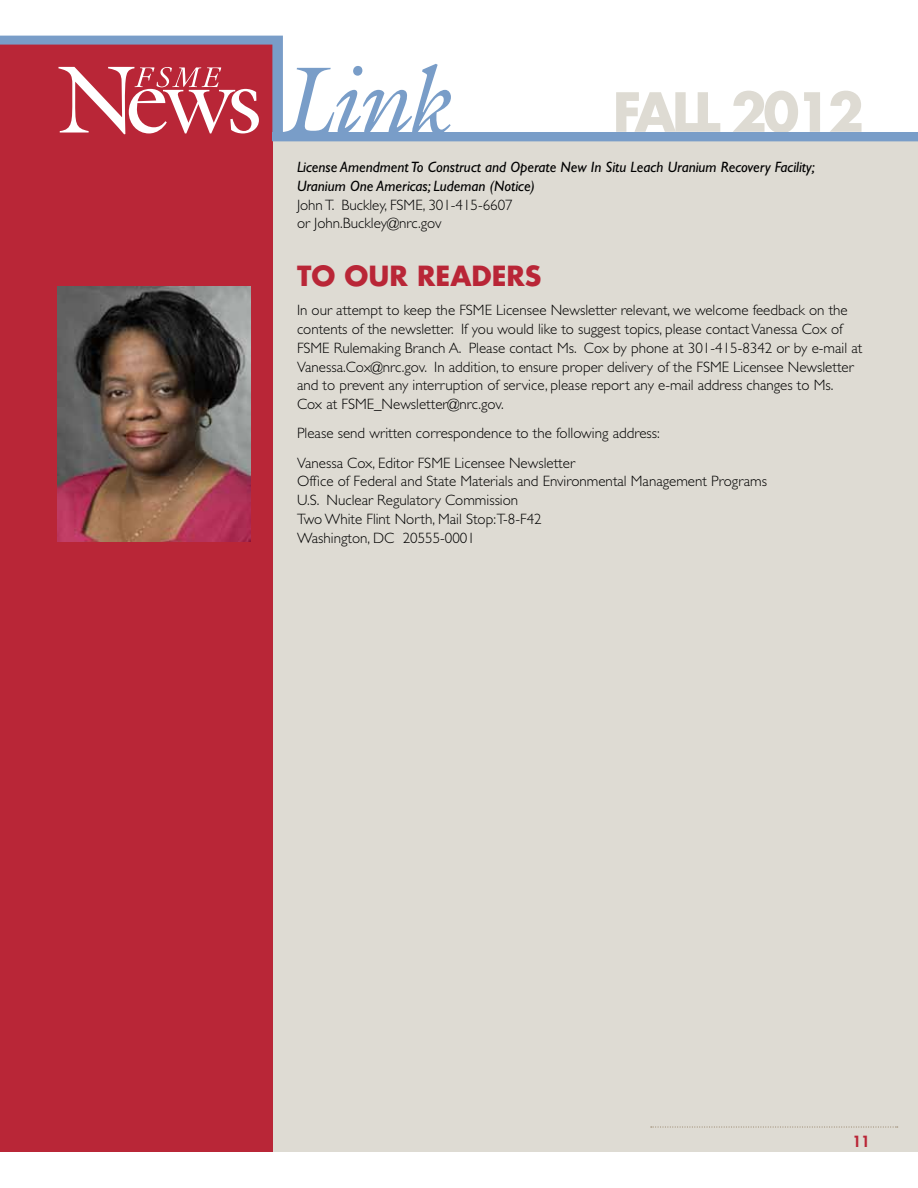
<style>
.page{position:relative;width:918px;height:1188px;background:#fff}
.page>*{position:absolute;margin:0;border:0;box-sizing:border-box;transform-origin:0 0}
.t1{font:700 52.5px "Futura Std";color:#dedbd3}
.t2{font:700 27px "Futura Std";color:#b92637}
.t3{font:300 15px/18.8px "Gill Sans Std";color:#000}
.t4{font:italic 15px/18.8px "Gill Sans Std";color:#000}
.t5{font:800 15px "Futura Std";color:#b92637}
</style>
<div class="page">
<div style="left:0;top:141px;width:918px;height:1011px;background:#dedbd3"></div>
<div style="left:0;top:40px;width:272px;height:1112px;background:#b92637"></div>
<svg style="left:0;top:36px;width:283px;height:99px"></svg>
<div style="left:272px;top:132px;width:646px;height:9px;background:#799dc8"></div>
<svg style="left:282px;top:64px;width:169px;height:68px"></svg>
<svg style="left:58px;top:67px;width:201px;height:67px"></svg>
<svg style="left:651px;top:1126px;width:247px;height:2px"></svg>
<img style="left:57px;top:286px;width:194px;height:255px">
<h1 class="t1" style="left:613px;top:77px;width:28px">FALL</h1>
<h1 class="t1" style="left:731px;top:77px;width:135px">2012</h1>
<p class="t4" style="left:297px;top:158px;width:519px">License Amendment To Construct and Operate New In Situ Leach Uranium Recovery Facility;<br>Uranium One Americas; Ludeman (Notice)</p>
<p class="t3" style="left:297px;top:196px;width:217px">John T. Buckley, FSME, 301-415-6607 or John.Buckley@nrc.gov</p>
<h2 class="t2" style="left:297px;top:258px;width:246px">TO OUR READERS</h2>
<p class="t3" style="left:297px;top:301px;width:567px">In our attempt to keep the FSME Licensee Newsletter relevant, we welcome feedback on the contents of the newsletter. If you would like to suggest topics, please contact Vanessa Cox of FSME Rulemaking Branch A. Please contact Ms. Cox by phone at 301-415-8342 or by e-mail at Vanessa.Cox@nrc.gov. In addition, to ensure proper delivery of the FSME Licensee Newsletter and to prevent any interruption of service, please report any e-mail address changes to Ms.<br>Cox at FSME_Newsletter@nrc.gov.</p>
<p class="t3" style="left:297px;top:419px;width:364px;line-height:29.2px">Please send written correspondence to the following address:<br>Vanessa Cox, Editor FSME Licensee Newsletter</p>
<p class="t3" style="left:297px;top:472px;width:472px">Office of Federal and State Materials and Environmental Management Programs U.S. Nuclear Regulatory Commission<br>Two White Flint North, Mail Stop:T-8-F42<br>Washington, DC 20555-0001</p>
<p class="t5" style="left:852px;top:1132px;width:19px">11</p>
</div>
